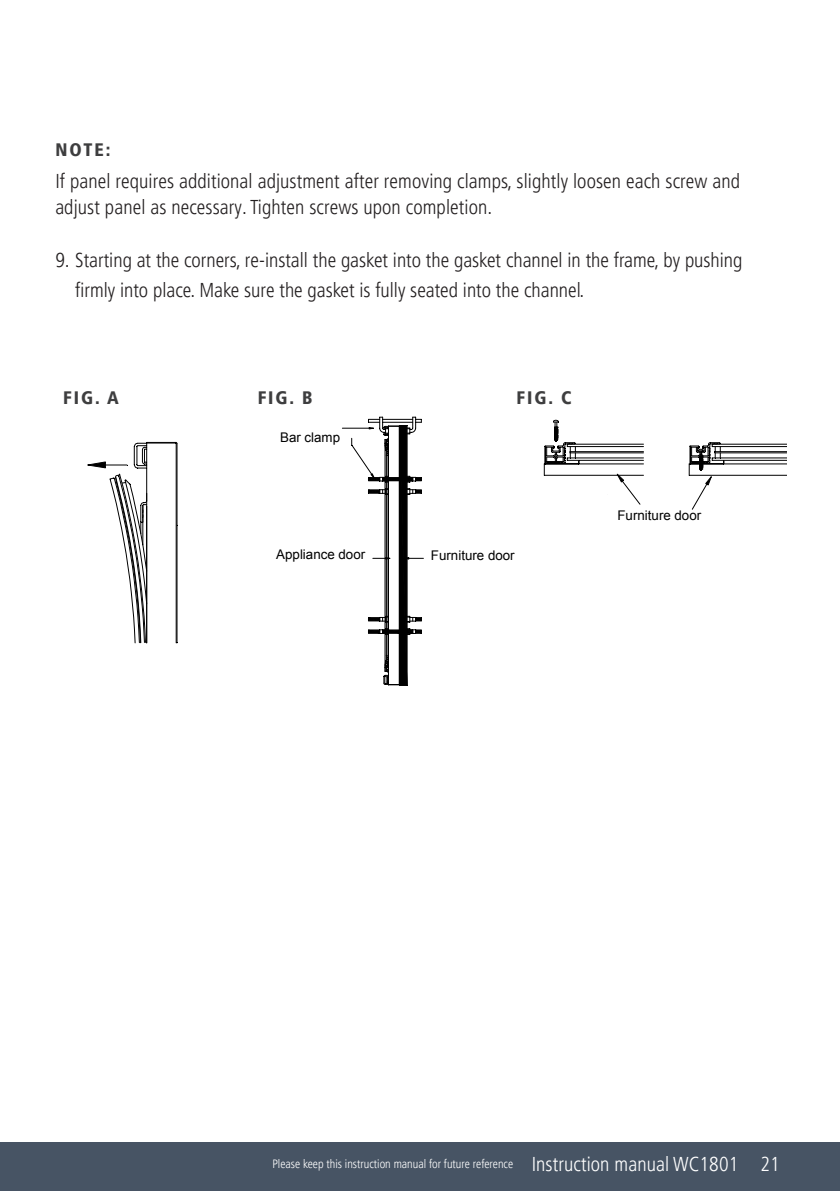
<style>
.page{position:relative;width:840px;height:1191px;background:#fff}
.page>*{position:absolute;margin:0;border:0;box-sizing:border-box;transform-origin:0 0}
.t1{font:300 condensed 20px/26px "Frutiger LT Pro";letter-spacing:.005em;color:#231f20}
.t2{font:900 condensed 18px "Frutiger LT Pro";letter-spacing:.11em;color:#3e3e3f}
.t3{font:13.4px "Arial";color:#000}
.t4{font:300 condensed 12px "Frutiger LT Pro";color:#fff}
.s1{font-size:20px}
</style>
<div class="page">
<div style="left:0;top:1142px;width:839px;height:49px;background:#475464"></div>
<svg style="left:87px;top:441px;width:91px;height:203px"></svg>
<svg style="left:342px;top:416px;width:82px;height:270px"></svg>
<svg style="left:543px;top:419px;width:243px;height:91px"></svg>
<p class="t2" style="left:55px;top:140px;width:56px">NOTE:</p>
<p class="t1" style="left:55px;top:168px;width:686px">If panel requires additional adjustment after removing clamps, slightly loosen each screw and adjust panel as necessary. Tighten screws upon completion.</p>
<p class="t1" style="left:75px;top:246px;width:668px;line-height:30px;text-indent:-20px">9. Starting at the corners, re-install the gasket into the gasket channel in the frame, by pushing firmly into place. Make sure the gasket is fully seated into the channel.</p>
<p class="t2" style="left:63px;top:387px;width:57px">FIG. A</p>
<p class="t2" style="left:257px;top:387px;width:56px">FIG. B</p>
<p class="t2" style="left:516px;top:387px;width:56px">FIG. C</p>
<p class="t3" style="left:280px;top:432px;width:61px">Bar clamp</p>
<p class="t3" style="left:276px;top:549px;width:90px">Appliance door</p>
<p class="t3" style="left:430px;top:550px;width:85px">Furniture door</p>
<p class="t3" style="left:617px;top:511px;width:85px">Furniture door</p>
<p class="t4" style="left:272px;top:1159px;width:508px">Please keep this instruction manual for future reference <span class="s1">Instruction manual WC1801 21</span></p>
</div>
